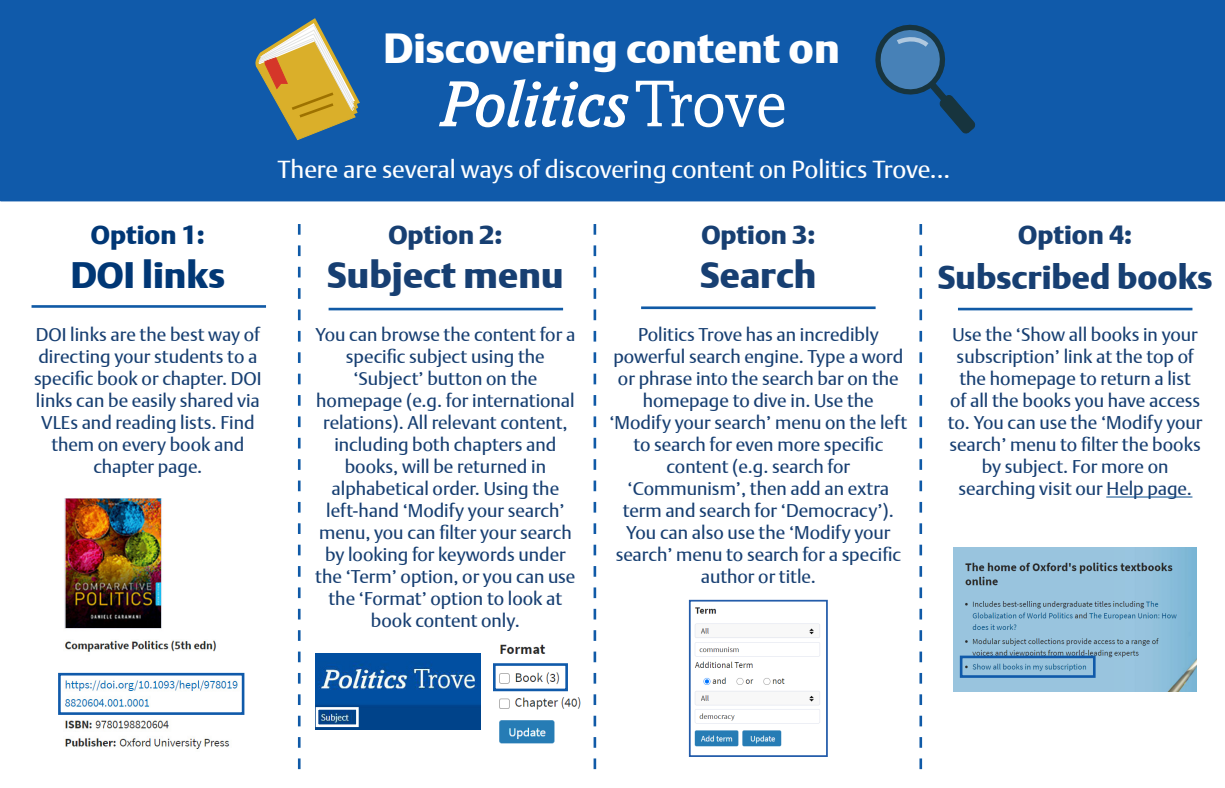
<style>
.page{position:relative;width:1225px;height:788px;background:#fff}
.page>*{position:absolute;margin:0;border:0;box-sizing:border-box;transform-origin:0 0}
.t1{font:700 42px "OUP Argo";color:#fff}
.t2{font:700 36.75px "OUP Argo";color:#173f72}
.t3{font:700 36.75px "OUP Argo";color:#003775}
.t4{font:700 33.25px "OUP Argo";color:#173f72}
.t5{font:700 26.25px "OUP Argo";color:#173f72}
.t6{font:700 26.25px "OUP Argo";color:#003775}
.t7{font:24.5px "OUP Argo";letter-spacing:-.005em;color:#fff}
.t8{font:18.38px/22.1px "OUP Argo";color:#173f72;text-align:center}
</style>
<div class="page">
<div style="left:1px;top:0;width:1224px;height:201px;background:#105aaa"></div>
<svg style="left:919px;top:224px;width:3px;height:545px"></svg>
<svg style="left:594px;top:224px;width:2px;height:545px"></svg>
<svg style="left:298px;top:224px;width:3px;height:545px"></svg>
<hr style="left:32px;top:305px;width:234px;height:3px;background:#105aa6">
<hr style="left:329px;top:308px;width:234px;height:2px;background:#105aa6">
<hr style="left:641px;top:306px;width:235px;height:3px;background:#105aa6">
<hr style="left:958px;top:308px;width:234px;height:2px;background:#105aa6">
<svg style="left:875px;top:24px;width:101px;height:110px"></svg>
<svg style="left:255px;top:18px;width:105px;height:123px"></svg>
<img style="left:64px;top:498px;width:179px;height:251px">
<div style="left:58px;top:672px;width:186px;height:42px;border:3px solid #105aaa"></div>
<img style="left:316px;top:653px;width:165px;height:76px">
<img style="left:493px;top:644px;width:88px;height:100px">
<div style="left:493px;top:663px;width:75px;height:28px;border:3px solid #105aaa"></div>
<img style="left:694px;top:607px;width:126px;height:140px">
<div style="left:689px;top:599px;width:139px;height:158px;border:2px solid #235caa"></div>
<hr style="left:1106px;top:496px;width:86px;height:1px;background:#094e8e">
<img style="left:954px;top:548px;width:243px;height:143px">
<div style="left:960px;top:655px;width:136px;height:22px;border:3px solid #105aaa"></div>
<svg style="left:439px;top:79px;width:190px;height:48px"></svg>
<svg style="left:636px;top:81px;width:148px;height:46px"></svg>
<div style="left:316px;top:707px;width:43px;height:20px;border:3px solid #fff"></div>
<p class="t1" style="left:383px;top:24px;width:458px">Discovering content on</p>
<p class="t6" style="left:91px;top:219px;width:116px">Option 1:</p>
<p class="t3" style="left:71px;top:253px;width:156px">DOI links</p>
<p class="t8" style="left:36px;top:323px;width:226px">DOI links are the best way of</p>
<p class="t8" style="left:38px;top:345px;width:221px">directing your students to a</p>
<p class="t8" style="left:34px;top:367px;width:229px">specific book or chapter. DOI links can be easily shared via<br>VLEs and reading lists. Find them on every book and</p>
<p class="t8" style="left:93px;top:455px;width:110px">chapter page.</p>
<p class="t7" style="left:277px;top:154px;width:675px">There are several ways of discovering content on Politics Trove...</p>
<p class="t5" style="left:388px;top:219px;width:116px">Option 2:</p>
<p class="t2" style="left:327px;top:253px;width:238px">Subject menu</p>
<p class="t8" style="left:315px;top:323px;width:261px">You can browse the content for a specific subject using the</p>
<p class="t8" style="left:353px;top:367px;width:186px">‘Subject’ button on the</p>
<p class="t8" style="left:316px;top:389px;width:260px">homepage (e.g. for international relations). All relevant content, including both chapters and books, will be returned in</p>
<p class="t8" style="left:332px;top:477px;width:229px">alphabetical order. Using the</p>
<p class="t8" style="left:315px;top:499px;width:262px">left-hand ‘Modify your search’ menu, you can filter your search by looking for keywords under the ‘Term’ option, or you can use the ‘Format’ option to look at book content only.</p>
<p class="t5" style="left:701px;top:219px;width:116px">Option 3:</p>
<p class="t2" style="left:700px;top:253px;width:118px">Search</p>
<p class="t8" style="left:638px;top:323px;width:242px">Politics Trove has an incredibly</p>
<p class="t8" style="left:613px;top:345px;width:291px">powerful search engine. Type a word or phrase into the search bar on the homepage to dive in. Use the</p>
<p class="t8" style="left:609px;top:411px;width:299px">‘Modify your search’ menu on the left to search for even more specific</p>
<p class="t8" style="left:667px;top:455px;width:185px">content (e.g. search for</p>
<p class="t8" style="left:616px;top:477px;width:287px">‘Communism’, then add an extra term and search for ‘Democracy’).<br>You can also use the ‘Modify your search’ menu to search for a specific author or title.</p>
<p class="t5" style="left:1018px;top:219px;width:116px">Option 4:</p>
<p class="t4" style="left:938px;top:257px;width:277px">Subscribed books</p>
<p class="t8" style="left:948px;top:323px;width:256px">Use the ‘Show all books in your subscription’ link at the top of the homepage to return a list<br>of all the books you have access to. You can use the ‘Modify your search’ menu to filter the books by subject. For more on</p>
<p class="t8" style="left:959px;top:477px;width:235px">searching visit our Help page.</p>
</div>
